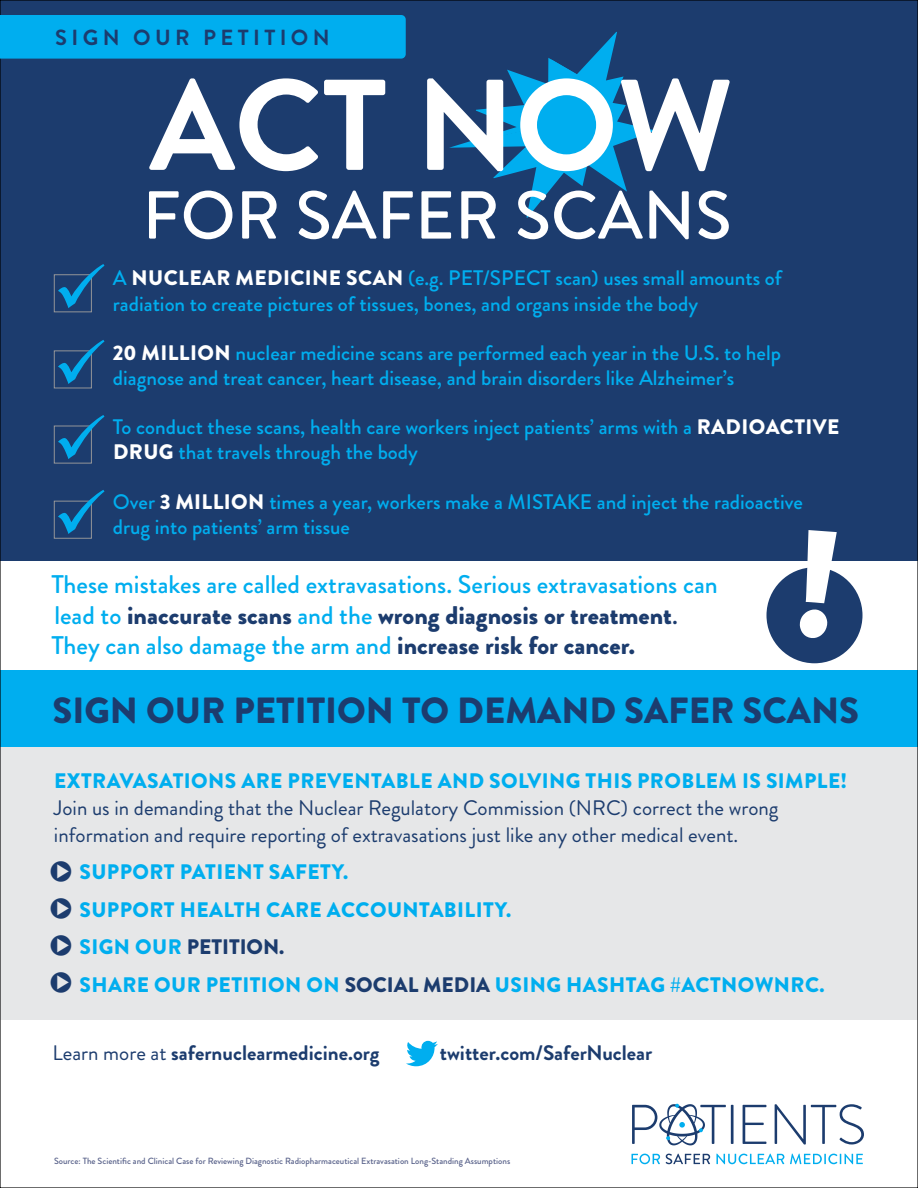
<style>
.page{position:relative;width:918px;height:1188px;background:#fff}
.page>*{position:absolute;margin:0;border:0;box-sizing:border-box;transform-origin:0 0}
.t1{font:129.6px "Toonish";color:#fff}
.t2{font:700 128.85px "Brandon Grotesque";letter-spacing:-.005em;color:#fff}
.t3{font:500 67.65px "Brandon Grotesque";color:#fff}
.t4{font:900 36.45px "Brandon Grotesque";color:#1c3c6e}
.t5{font:500 25.5px/30.6px "Brandon Grotesque";color:#00aeef}
.t6{font:700 21.9px "Brandon Grotesque";letter-spacing:.2em;color:#1c3c6e}
.t7{font:500 21px/25.2px "Brandon Grotesque";color:#00aeef}
.t8{font:900 21px/37.5px "Brandon Grotesque";letter-spacing:.02em;color:#00aeef}
.t9{font:21px/27px "Brandon Grotesque";color:#1c3c6e}
.t10{font:700 21px "Brandon Grotesque";color:#1c3c6e}
.t11{font:500 9px "Brandon Grotesque";color:#5a638b}
.s1{font-weight:900;color:#fff}
.s2{font-weight:900;color:#1c3c6e}
.s3{color:#1c3c6e}
.s4{font-weight:400}
</style>
<div class="page">
<div style="left:0;top:747px;width:918px;height:273px;background:#e6e7e8"></div>
<div style="left:0;top:671px;width:918px;height:76px;background:#00aeef"></div>
<div style="left:0;top:0;width:918px;height:560px;background:#1c3c6e"></div>
<hr style="left:731px;top:1105px;width:3px;height:39px;background:#1c3c6e">
<svg style="left:743px;top:1105px;width:23px;height:39px"></svg>
<svg style="left:775px;top:1104px;width:89px;height:41px"></svg>
<svg style="left:632px;top:1154px;width:28px;height:10px"></svg>
<svg style="left:666px;top:1154px;width:44px;height:10px"></svg>
<svg style="left:716px;top:1154px;width:68px;height:10px"></svg>
<svg style="left:790px;top:1154px;width:73px;height:10px"></svg>
<svg style="left:632px;top:1104px;width:94px;height:41px"></svg>
<div style="left:54px;top:274px;width:38px;height:38px;border:1px solid #939598"></div>
<svg style="left:58px;top:264px;width:46px;height:44px"></svg>
<div style="left:54px;top:351px;width:38px;height:37px;border:1px solid #939598"></div>
<svg style="left:58px;top:340px;width:46px;height:44px"></svg>
<div style="left:54px;top:426px;width:38px;height:37px;border:1px solid #939598"></div>
<svg style="left:58px;top:415px;width:46px;height:44px"></svg>
<div style="left:54px;top:501px;width:38px;height:38px;border:1px solid #939598"></div>
<svg style="left:58px;top:490px;width:46px;height:44px"></svg>
<svg style="left:449px;top:32px;width:205px;height:186px"></svg>
<div style="left:766px;top:567px;width:96px;height:96px;background:#1c3c6e;border-radius:50%"></div>
<div style="left:0;top:15px;width:406px;height:44px;background:#00aeef"></div>
<svg style="left:406px;top:1041px;width:32px;height:25px"></svg>
<p class="t6" style="left:55px;top:23px;width:276px">SIGN OUR PETITION</p>
<h2 class="t2" style="left:150px;top:35px;width:585px">ACT NOW</h2>
<h3 class="t3" style="left:142px;top:169px;width:591px">FOR SAFER SCANS</h3>
<p class="t7" style="left:113px;top:266px;width:671px">A <span class="s1">NUCLEAR MEDICINE SCAN</span> (e.g. PET/SPECT scan) uses small amounts of radiation to create pictures of tissues, bones, and organs inside the body</p>
<p class="t7" style="left:113px;top:340px;width:670px"><span class="s1">20 MILLION</span> nuclear medicine scans are performed each year in the U.S. to help diagnose and treat cancer, heart disease, and brain disorders like Alzheimer’s</p>
<p class="t7" style="left:113px;top:415px;width:728px">To conduct these scans, health care workers inject patients’ arms with a <span class="s1">RADIOACTIVE<br>DRUG</span> that travels through the body</p>
<p class="t7" style="left:113px;top:489px;width:692px">Over <span class="s1">3 MILLION</span> times a year, workers make a MISTAKE and inject the radioactive drug into patients’ arm tissue</p>
<p class="t5" style="left:51px;top:569px;width:668px">These mistakes are called extravasations. Serious extravasations can lead to <span class="s2">inaccurate scans</span> and the <span class="s2">wrong diagnosis or treatment</span><span class="s3">.<br></span>They can also damage the arm and <span class="s2">increase risk for cancer.</span></p>
<h1 class="t1" style="left:798px;top:521px;width:45px">!</h1>
<h3 class="t4" style="left:52px;top:684px;width:808px">SIGN OUR PETITION TO DEMAND SAFER SCANS</h3>
<p class="t8" style="left:54px;top:762px;width:795px">EXTRAVASATIONS ARE PREVENTABLE AND SOLVING THIS PROBLEM IS SIMPLE!</p>
<p class="t9" style="left:54px;top:794px;width:726px">Join us in demanding that the Nuclear Regulatory Commission (NRC) correct the wrong information and require reporting of extravasations just like any other medical event.</p>
<p class="t8" style="left:79px;top:853px;width:747px">SUPPORT PATIENT SAFETY.<br>SUPPORT HEALTH CARE ACCOUNTABILITY.<br>SIGN OUR <span class="s3">PETITION.<br></span>SHARE OUR PETITION ON <span class="s3">SOCIAL MEDIA</span> USING HASHTAG #ACTNOWNRC.</p>
<p class="t10" style="left:52px;top:1038px;width:328px"><span class="s4">Learn more at</span> safernuclearmedicine.org</p>
<p class="t10" style="left:440px;top:1038px;width:214px">twitter.com/SaferNuclear</p>
<p class="t11" style="left:54px;top:1155px;width:458px">Source: The Scientific and Clinical Case for Reviewing Diagnostic Radiopharmaceutical Extravasation Long-Standing Assumptions</p>
</div>
